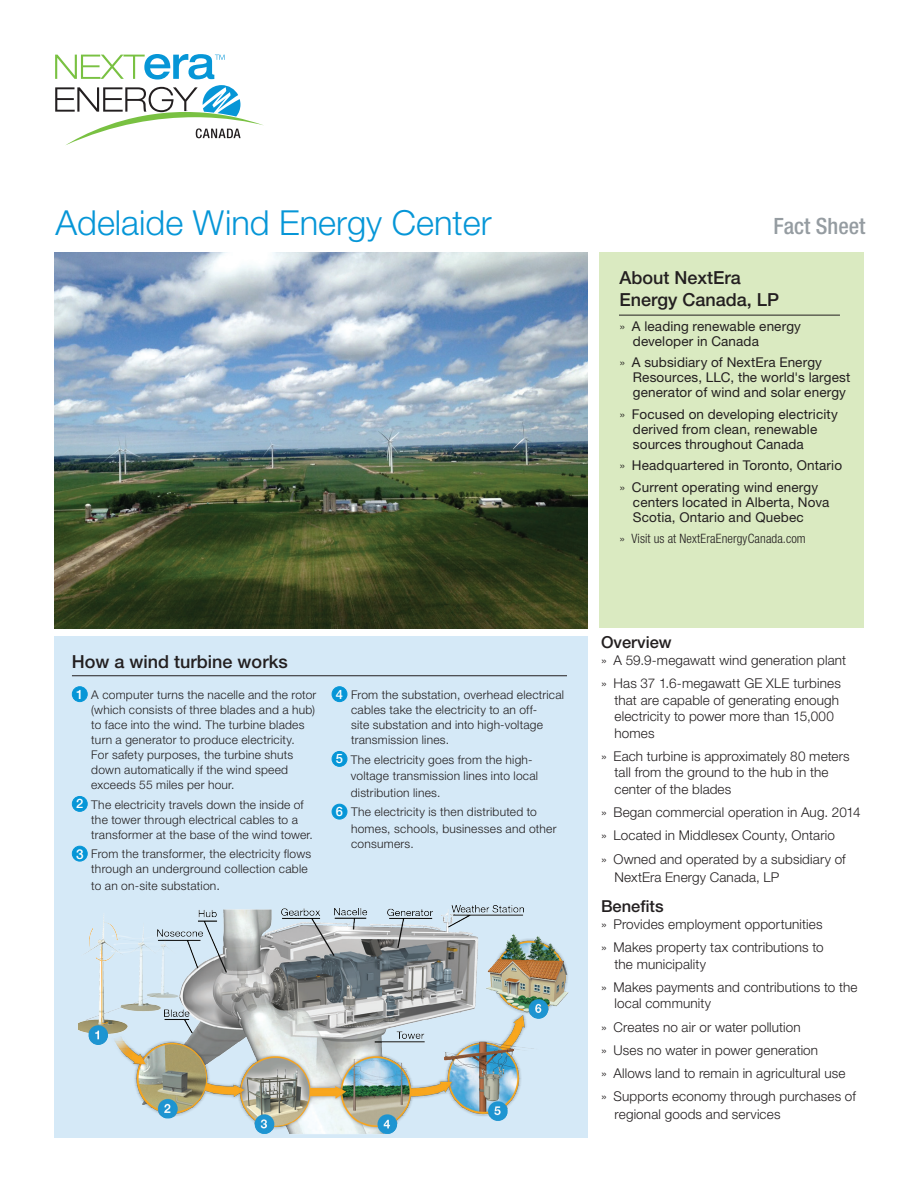
<style>
.page{position:relative;width:918px;height:1188px;background:#fff}
.page>*{position:absolute;margin:0;border:0;box-sizing:border-box;transform-origin:0 0}
.t1{font:300 34.5px "Helvetica Neue LT Std";color:#0696d7}
.t2{font:500 condensed 22.5px "Helvetica Neue LT Std";color:#959ca1}
.t3{font:500 18px/22.5px "Helvetica Neue LT Std";color:#231f20}
.t4{font:500 16.5px "Helvetica Neue LT Std";color:#231f20}
.t5{font:300 13.5px/23.2px "Helvetica Neue LT Std";letter-spacing:.01em;color:#231f20}
.t6{font:13.5px/15px "Helvetica Neue LT Std";letter-spacing:.01em;color:#231f20}
.t7{font:500 13.5px "Helvetica Neue LT Com";color:#fff}
.t8{font:300 condensed 12.9px "Helvetica Neue LT Std";letter-spacing:.01em;color:#231f20}
.t9{font:300 12px/15px "Helvetica Neue LT Std";letter-spacing:.02em;color:#231f20}
.s1{font-family:"Helvetica Neue LT Com";font-weight:500;font-size:12.9px;color:#fff}
.s2{font-size:12.9px}
.s3{font-family:"Helvetica Neue LT Com";font-weight:300}
.s4{font-family:"Helvetica Neue LT Com";font-stretch:normal}
.s5{font-family:"Helvetica Neue LT Com"}
</style>
<div class="page">
<div style="left:54px;top:637px;width:534px;height:501px;background:#d5e9f7"></div>
<img style="left:71px;top:848px;width:498px;height:286px">
<div style="left:72px;top:687px;width:15px;height:15px;background:#0696d7;border-radius:50%"></div>
<div style="left:72px;top:686px;width:16px;height:16px;border:1px solid #0696d7;border-radius:50%"></div>
<div style="left:72px;top:796px;width:15px;height:15px;background:#0696d7;border-radius:50%"></div>
<div style="left:72px;top:796px;width:16px;height:16px;border:1px solid #0696d7;border-radius:50%"></div>
<div style="left:72px;top:846px;width:15px;height:15px;background:#0696d7;border-radius:50%"></div>
<div style="left:72px;top:846px;width:16px;height:15px;border:1px solid #0696d7;border-radius:50%"></div>
<div style="left:332px;top:687px;width:15px;height:15px;background:#0696d7;border-radius:50%"></div>
<div style="left:332px;top:686px;width:15px;height:16px;border:1px solid #0696d7;border-radius:50%"></div>
<div style="left:332px;top:751px;width:15px;height:15px;background:#0696d7;border-radius:50%"></div>
<div style="left:332px;top:751px;width:15px;height:16px;border:1px solid #0696d7;border-radius:50%"></div>
<div style="left:332px;top:804px;width:15px;height:15px;background:#0696d7;border-radius:50%"></div>
<div style="left:332px;top:804px;width:15px;height:15px;border:1px solid #0696d7;border-radius:50%"></div>
<hr style="left:72px;top:675px;width:495px;height:1px;background:#231f20">
<div style="left:600px;top:252px;width:264px;height:376px;background:#daeac1"></div>
<hr style="left:619px;top:315px;width:221px;height:1px;background:#231f20">
<svg style="left:55px;top:54px;width:209px;height:91px"></svg>
<img style="left:54px;top:252px;width:534px;height:376px">
<h1 class="t1" style="left:56px;top:202px;width:438px">Adelaide Wind Energy Center</h1>
<h3 class="t3" style="left:72px;top:650px;width:217px">How a wind turbine works</h3>
<p class="t9" style="left:91px;top:687px;width:227px;text-indent:-15px"><span class="s1">1</span> A computer turns the nacelle and the rotor (which consists of three blades and a hub) to face into the wind. The turbine blades turn a generator to produce electricity.<br>For safety purposes, the turbine shuts down automatically if the wind speed exceeds 55 miles per hour.</p>
<p class="t9" style="left:91px;top:797px;width:223px;text-indent:-15px"><span class="s1">2</span> The electricity travels down the inside of the tower through electrical cables to a transformer at the base of the wind tower.</p>
<p class="t9" style="left:91px;top:846px;width:221px">From the transformer, the electricity flows through an underground collection cable</p>
<p class="t9" style="left:91px;top:878px;width:130px">to an on-site substation<span class="s2">.</span></p>
<p class="t7" style="left:76px;top:846px;width:9px">3</p>
<p class="t9" style="left:351px;top:687px;width:215px;text-indent:-15px"><span class="s1">4</span> From the substation, overhead electrical cables take the electricity to an off-<br>site substation and into high-voltage transmission lines.</p>
<p class="t9" style="left:351px;top:751px;width:189px;line-height:16.5px;text-indent:-15px"><span class="s1">5</span> The electricity goes from the high&shy;voltage transmission lines into local distribution lines.</p>
<p class="t9" style="left:351px;top:804px;width:207px;line-height:16.5px;text-indent:-15px"><span class="s1">6</span> The electricity is then distributed to homes, schools, businesses and other</p>
<p class="t9" style="left:351px;top:836px;width:64px">consumers.</p>
<h2 class="t2" style="left:773px;top:213px;width:94px">Fact Sheet</h2>
<h3 class="t3" style="left:619px;top:266px;width:161px">About NextEra<br>Energy Canada, LP</h3>
<p class="t6" style="left:633px;top:318px;width:170px;text-indent:-14px"><span class="s3">»</span> A leading renewable energy developer in Canada</p>
<p class="t6" style="left:633px;top:355px;width:219px;text-indent:-14px"><span class="s3">»</span> A subsidiary of NextEra Energy<br>Resources, LLC, the world's largest generator of wind and solar energy</p>
<p class="t6" style="left:633px;top:406px;width:206px;text-indent:-14px"><span class="s3">»</span> Focused on developing electricity derived from clean, renewable sources throughout Canada</p>
<p class="t6" style="left:619px;top:455px;width:224px;line-height:21.5px"><span class="s3">»</span> Headquartered in Toronto, Ontario <span class="s3">»</span> Current operating wind energy</p>
<p class="t6" style="left:633px;top:494px;width:198px">centers located in Alberta, Nova<br>Scotia, Ontario and Quebec</p>
<p class="t8" style="left:619px;top:531px;width:188px"><span class="s4">»</span> Visit us at NextEraEnergyCanada.com</p>
<h3 class="t4" style="left:601px;top:633px;width:72px">Overview</h3>
<p class="t5" style="left:601px;top:648px;width:247px"><span class="s5">»</span> A 59.9-megawatt wind generation plant <span class="s5">»</span> Has 37 1.6-megawatt GE XLE turbines</p>
<p class="t5" style="left:615px;top:691px;width:226px;line-height:16.5px">that are capable of generating enough electricity to power more than 15,000 homes</p>
<p class="t5" style="left:615px;top:748px;width:237px;line-height:16.5px;text-indent:-14px"><span class="s5">»</span> Each turbine is approximately 80 meters tall from the ground to the hub in the center of the blades</p>
<p class="t5" style="left:601px;top:800px;width:261px"><span class="s5">»</span> Began commercial operation in Aug. 2014 <span class="s5">»</span> Located in Middlesex County, Ontario<br><span class="s5">»</span> Owned and operated by a subsidiary of</p>
<p class="t5" style="left:615px;top:865px;width:166px">NextEra Energy Canada, LP</p>
<h3 class="t4" style="left:601px;top:897px;width:64px">Benefits</h3>
<p class="t5" style="left:601px;top:912px;width:224px"><span class="s5">»</span> Provides employment opportunities <span class="s5">»</span> Makes property tax contributions to</p>
<p class="t5" style="left:601px;top:952px;width:258px;text-indent:14px">the municipality<br><span class="s5">»</span> Makes payments and contributions to the</p>
<p class="t5" style="left:601px;top:992px;width:256px;text-indent:14px">local community<br><span class="s5">»</span> Creates no air or water pollution<br><span class="s5">»</span> Uses no water in power generation<br><span class="s5">»</span> Allows land to remain in agricultural use<br><span class="s5">»</span> Supports economy through purchases of</p>
<p class="t5" style="left:615px;top:1103px;width:168px">regional goods and services</p>
</div>
